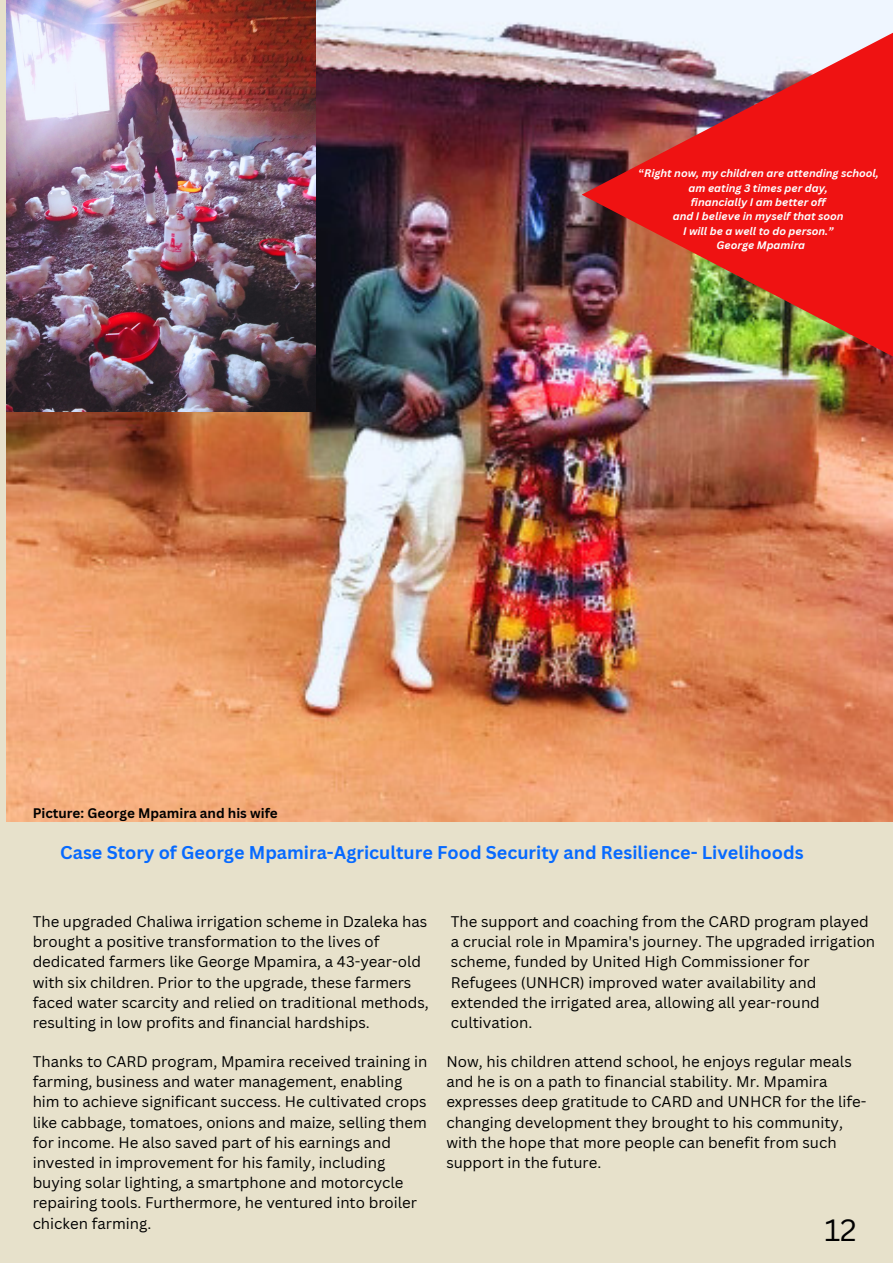
<style>
.page{position:relative;width:893px;height:1264px;background:#fff}
.page>*{position:absolute;margin:0;border:0;box-sizing:border-box;transform-origin:0 0}
.t1{font:30px "Canva Sans";color:#000}
.t2{font:700 18px "Canva Sans";color:#076aff}
.t3{font:15px/20.2px "Canva Sans";color:#000}
.t4{font:700 13.5px "Canva Sans";color:#000}
.t5{font:italic 700 10.65px "Canva Sans";color:#fefefe}
.s1{font-style:normal}
</style>
<div class="page">
<div style="left:0;top:0;width:892px;height:1262px;background:#e7e1cb"></div>
<img style="left:7px;top:0;width:885px;height:821px">
<img style="left:581px;top:27px;width:311px;height:335px">
<img style="left:7px;top:0;width:309px;height:411px">
<p class="t4" style="left:33px;top:803px;width:247px">Picture: George Mpamira and his wife</p>
<p class="t5" style="left:639px;top:166px;width:241px"><span class="s1">“</span>Right now, my children are attending school,</p>
<p class="t5" style="left:688px;top:180px;width:141px">am eating 3 times per day,</p>
<p class="t5" style="left:690px;top:195px;width:136px">financially I am better off</p>
<p class="t5" style="left:672px;top:209px;width:172px">and I believe in myself that soon</p>
<p class="t5" style="left:683px;top:223px;width:152px">I will be a well to do person.”</p>
<p class="t5" style="left:716px;top:237px;width:90px">George Mpamira</p>
<p class="t2" style="left:60px;top:840px;width:744px">Case Story of George Mpamira-Agriculture Food Security and Resilience- Livelihoods</p>
<p class="t3" style="left:33px;top:911px;width:397px">The upgraded Chaliwa irrigation scheme in Dzaleka has brought a positive transformation to the lives of dedicated farmers like George Mpamira, a 43-year-old with six children. Prior to the upgrade, these farmers faced water scarcity and relied on traditional methods, resulting in low profits and financial hardships.</p>
<p class="t3" style="left:451px;top:911px;width:426px">The support and coaching from the CARD program played a crucial role in Mpamira's journey. The upgraded irrigation scheme, funded by United High Commissioner for Refugees (UNHCR) improved water availability and extended the irrigated area, allowing all year-round cultivation.</p>
<p class="t3" style="left:446px;top:1050px;width:421px">Now, his children attend school, he enjoys regular meals and he is on a path to financial stability. Mr. Mpamira expresses deep gratitude to CARD and UNHCR for the life&shy;changing development they brought to his community, with the hope that more people can benefit from such support in the future.</p>
<p class="t3" style="left:33px;top:1050px;width:396px">Thanks to CARD program, Mpamira received training in farming, business and water management, enabling him to achieve significant success. He cultivated crops like cabbage, tomatoes, onions and maize, selling them for income. He also saved part of his earnings and invested in improvement for his family, including buying solar lighting, a smartphone and motorcycle repairing tools. Furthermore, he ventured into broiler chicken farming.</p>
<p class="t1" style="left:824px;top:1209px;width:34px">12</p>
</div>
